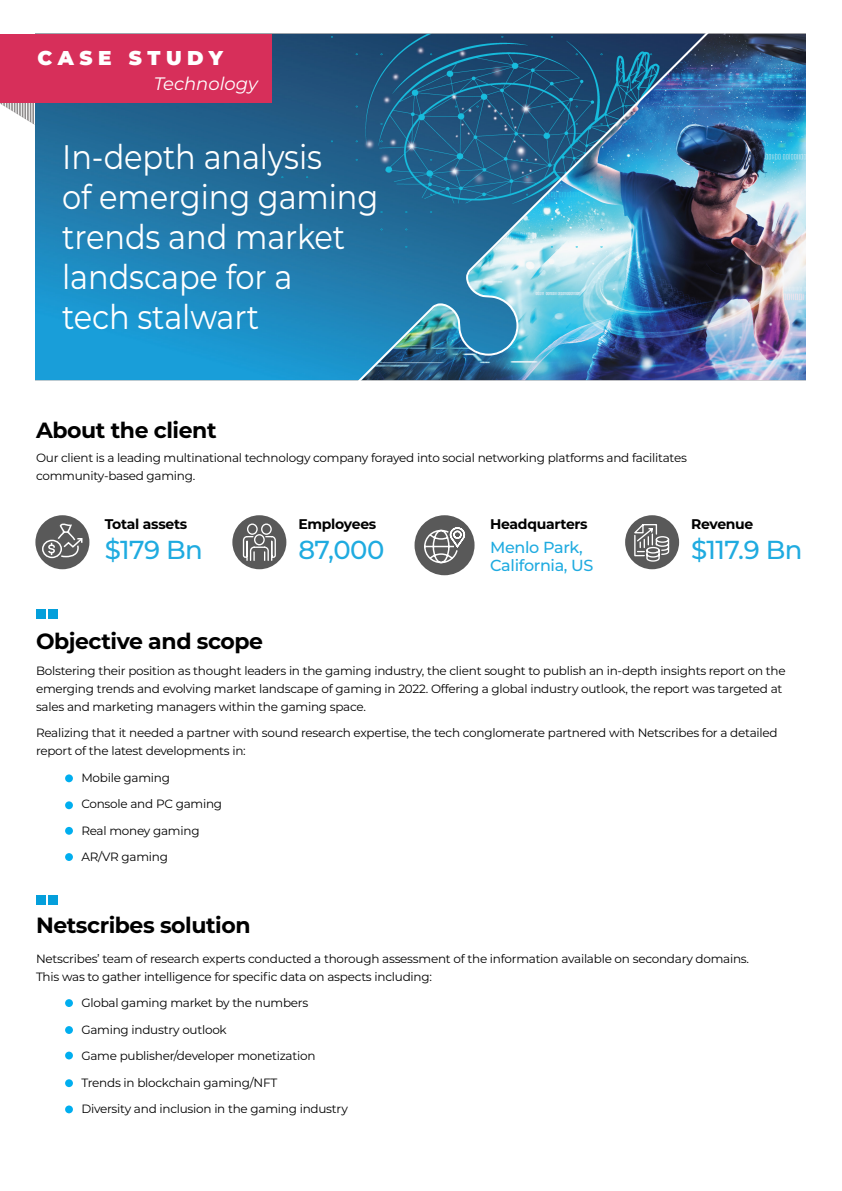
<style>
.page{position:relative;width:842px;height:1191px;background:#fff}
.page>*{position:absolute;margin:0;border:0;box-sizing:border-box;transform-origin:0 0}
.t1{font:34px/40px "Montserrat";letter-spacing:-.005em;color:#fff;scale:.9 1}
.t2{font:500 26px "Montserrat";letter-spacing:-.02em;color:#1fabe0}
.t3{font:700 22px "Montserrat";letter-spacing:-.02em;color:#000}
.t4{font:900 20px "Montserrat";letter-spacing:.27em;color:#fff}
.t5{font:italic 18px "Montserrat";color:#fff}
.t6{font:500 16px/18px "Montserrat";letter-spacing:-.02em;color:#1fabe0}
.t7{font:700 14px "Montserrat";letter-spacing:-.02em;color:#000}
.t8{font:12px/18px "Montserrat";letter-spacing:-.02em;color:#000}
</style>
<div class="page">
<svg style="left:1px;top:103px;width:33px;height:22px"></svg>
<hr style="left:32px;top:91px;width:1px;height:38px;background:#fff">
<hr style="left:29px;top:91px;width:1px;height:38px;background:#fff">
<hr style="left:26px;top:91px;width:1px;height:38px;background:#fff">
<hr style="left:24px;top:91px;width:1px;height:38px;background:#fff">
<hr style="left:21px;top:91px;width:1px;height:38px;background:#fff">
<hr style="left:10px;top:91px;width:1px;height:38px;background:#fff">
<hr style="left:2px;top:91px;width:1px;height:38px;background:#fff">
<hr style="left:5px;top:91px;width:1px;height:38px;background:#fff">
<hr style="left:8px;top:91px;width:1px;height:38px;background:#fff">
<hr style="left:13px;top:91px;width:1px;height:38px;background:#fff">
<hr style="left:16px;top:91px;width:1px;height:38px;background:#fff">
<hr style="left:18px;top:91px;width:1px;height:38px;background:#fff">
<img style="left:35px;top:34px;width:771px;height:347px">
<div style="left:36px;top:608px;width:10px;height:10px;background:#049fdb"></div>
<div style="left:48px;top:608px;width:10px;height:10px;background:#049fdb"></div>
<div style="left:414px;top:515px;width:60px;height:60px;background:#595959;border-radius:50%"></div>
<svg style="left:424px;top:527px;width:42px;height:37px"></svg>
<div style="left:232px;top:515px;width:54px;height:54px;background:#595959;border-radius:50%"></div>
<svg style="left:242px;top:523px;width:34px;height:38px"></svg>
<div style="left:0;top:35px;width:271px;height:68px;background:#d72f5a"></div>
<div style="left:35px;top:515px;width:54px;height:54px;background:#595959;border-radius:50%"></div>
<div style="left:42px;top:539px;width:20px;height:19px;border:2px solid #fff;border-radius:50%"></div>
<svg style="left:47px;top:522px;width:37px;height:36px"></svg>
<div style="left:625px;top:515px;width:54px;height:54px;background:#595959;border-radius:50%"></div>
<svg style="left:632px;top:521px;width:38px;height:41px"></svg>
<img style="left:356px;top:33px;width:358px;height:348px">
<div style="left:65px;top:774px;width:8px;height:8px;background:#00aeef;border-radius:50%"></div>
<div style="left:65px;top:999px;width:8px;height:8px;background:#00aeef;border-radius:50%"></div>
<div style="left:65px;top:801px;width:8px;height:8px;background:#00aeef;border-radius:50%"></div>
<div style="left:65px;top:1026px;width:8px;height:8px;background:#00aeef;border-radius:50%"></div>
<div style="left:65px;top:827px;width:8px;height:7px;background:#00aeef;border-radius:50%"></div>
<div style="left:65px;top:1051px;width:8px;height:8px;background:#00aeef;border-radius:50%"></div>
<div style="left:65px;top:853px;width:8px;height:8px;background:#00aeef;border-radius:50%"></div>
<div style="left:65px;top:1079px;width:8px;height:8px;background:#00aeef;border-radius:50%"></div>
<div style="left:65px;top:1105px;width:8px;height:8px;background:#00aeef;border-radius:50%"></div>
<div style="left:36px;top:894px;width:10px;height:10px;background:#049fdb"></div>
<div style="left:48px;top:894px;width:10px;height:10px;background:#049fdb"></div>
<h3 class="t4" style="left:38px;top:43px;width:187px">CASE STUDY</h3>
<h3 class="t5" style="left:154px;top:72px;width:106px">Technology</h3>
<h1 class="t1" style="left:62px;top:136px;width:353px">In-depth analysis<br>of emerging gaming trends and market landscape for a<br>tech stalwart</h1>
<h3 class="t3" style="left:36px;top:414px;width:182px">About the client</h3>
<p class="t8" style="left:36px;top:448px;width:652px">Our client is a leading multinational technology company forayed into social networking platforms and facilitates community-based gaming.</p>
<p class="t7" style="left:298px;top:514px;width:79px">Employees</p>
<p class="t7" style="left:490px;top:514px;width:99px">Headquarters</p>
<h2 class="t2" style="left:298px;top:531px;width:87px">87,000</h2>
<p class="t7" style="left:105px;top:514px;width:84px">Total assets</p>
<h2 class="t2" style="left:105px;top:531px;width:100px">$179 Bn</h2>
<h2 class="t2" style="left:691px;top:531px;width:113px">$117.9 Bn</h2>
<p class="t7" style="left:691px;top:514px;width:64px">Revenue</p>
<h3 class="t6" style="left:490px;top:538px;width:105px">Menlo Park,<br>California, US</h3>
<h3 class="t3" style="left:36px;top:625px;width:229px">Objective and scope</h3>
<p class="t8" style="left:36px;top:661px;width:751px">Bolstering their position as thought leaders in the gaming industry, the client sought to publish an in-depth insights report on the emerging trends and evolving market landscape of gaming in 2022. Offering a global industry outlook, the report was targeted at sales and marketing managers within the gaming space.</p>
<p class="t8" style="left:36px;top:723px;width:743px">Realizing that it needed a partner with sound research expertise, the tech conglomerate partnered with Netscribes for a detailed report of the latest developments in:</p>
<p class="t8" style="left:81px;top:768px;width:90px">Mobile gaming</p>
<p class="t8" style="left:81px;top:794px;width:142px">Console and PC gaming</p>
<p class="t8" style="left:81px;top:821px;width:120px">Real money gaming</p>
<p class="t8" style="left:81px;top:847px;width:88px">AR/VR gaming</p>
<h3 class="t3" style="left:36px;top:909px;width:216px">Netscribes solution</h3>
<p class="t8" style="left:36px;top:949px;width:715px">Netscribes’ team of research experts conducted a thorough assessment of the information available on secondary domains.<br>This was to gather intelligence for specific data on aspects including:</p>
<p class="t8" style="left:81px;top:993px;width:228px">Global gaming market by the numbers</p>
<p class="t8" style="left:81px;top:1020px;width:147px">Gaming industry outlook</p>
<p class="t8" style="left:81px;top:1046px;width:236px">Game publisher/developer monetization</p>
<p class="t8" style="left:81px;top:1073px;width:198px">Trends in blockchain gaming/NFT</p>
<p class="t8" style="left:81px;top:1099px;width:268px">Diversity and inclusion in the gaming industry</p>
</div>
